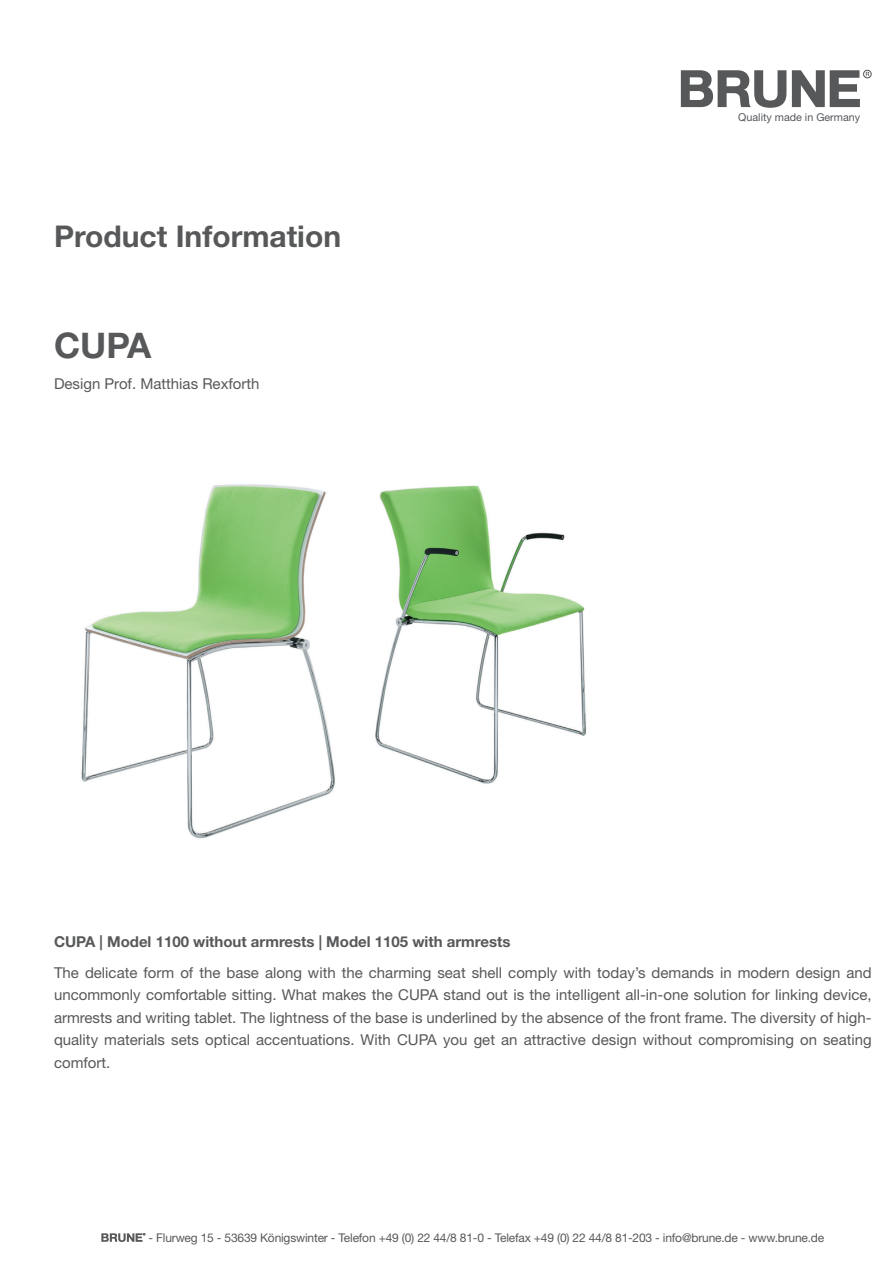
<style>
.page{position:relative;width:893px;height:1263px;background:#fff}
.page>*{position:absolute;margin:0;border:0;box-sizing:border-box;transform-origin:0 0}
.t1{font:700 35.25px "Helvetica Neue LT Std";color:#57585a}
.t2{font:700 30px "Helvetica Neue LT Std";color:#57585a}
.t3{font:15px/22.5px "Helvetica Neue LT Std";color:#57585a;text-align:justify}
.t4{font:700 15px "Helvetica Neue LT Std";color:#57585a}
.t5{font:12px "Helvetica Neue LT Std";letter-spacing:-.015em;color:#57585a}
.t6{font:10.8px "Helvetica Neue LT Std";color:#54575c}
</style>
<div class="page">
<svg style="left:681px;top:70px;width:105px;height:38px"></svg>
<svg style="left:792px;top:70px;width:68px;height:37px"></svg>
<div style="left:863px;top:70px;width:9px;height:8px;border:1px solid #57585a;border-radius:50%"></div>
<svg style="left:101px;top:1233px;width:44px;height:9px"></svg>
<img style="left:81px;top:484px;width:505px;height:355px">
<h2 class="t2" style="left:54px;top:218px;width:289px">Product Information</h2>
<h1 class="t1" style="left:54px;top:323px;width:99px">CUPA</h1>
<p class="t3" style="left:54px;top:372px;width:207px">Design Prof. Matthias Rexforth</p>
<p class="t6" style="left:738px;top:110px;width:123px">Quality made in Germany</p>
<p class="t4" style="left:54px;top:932px;width:458px">CUPA | Model 1100 without armrests | Model 1105 with armrests</p>
<p class="t3" style="left:54px;top:961px;width:819px">The delicate form of the base along with the charming seat shell comply with today’s demands in modern design and uncommonly comfortable sitting. What makes the CUPA stand out is the intelligent all-in-one solution for linking device, armrests and writing tablet. The lightness of the base is underlined by the absence of the front frame. The diversity of high&shy;quality materials sets optical accentuations. With CUPA you get an attractive design without compromising on seating comfort.</p>
<p class="t5" style="left:149px;top:1231px;width:677px">- Flurweg 15 - 53639 Königswinter - Telefon +49 (0) 22 44/8 81-0 - Telefax +49 (0) 22 44/8 81-203 - info@brune.de - www.brune.de</p>
</div>
